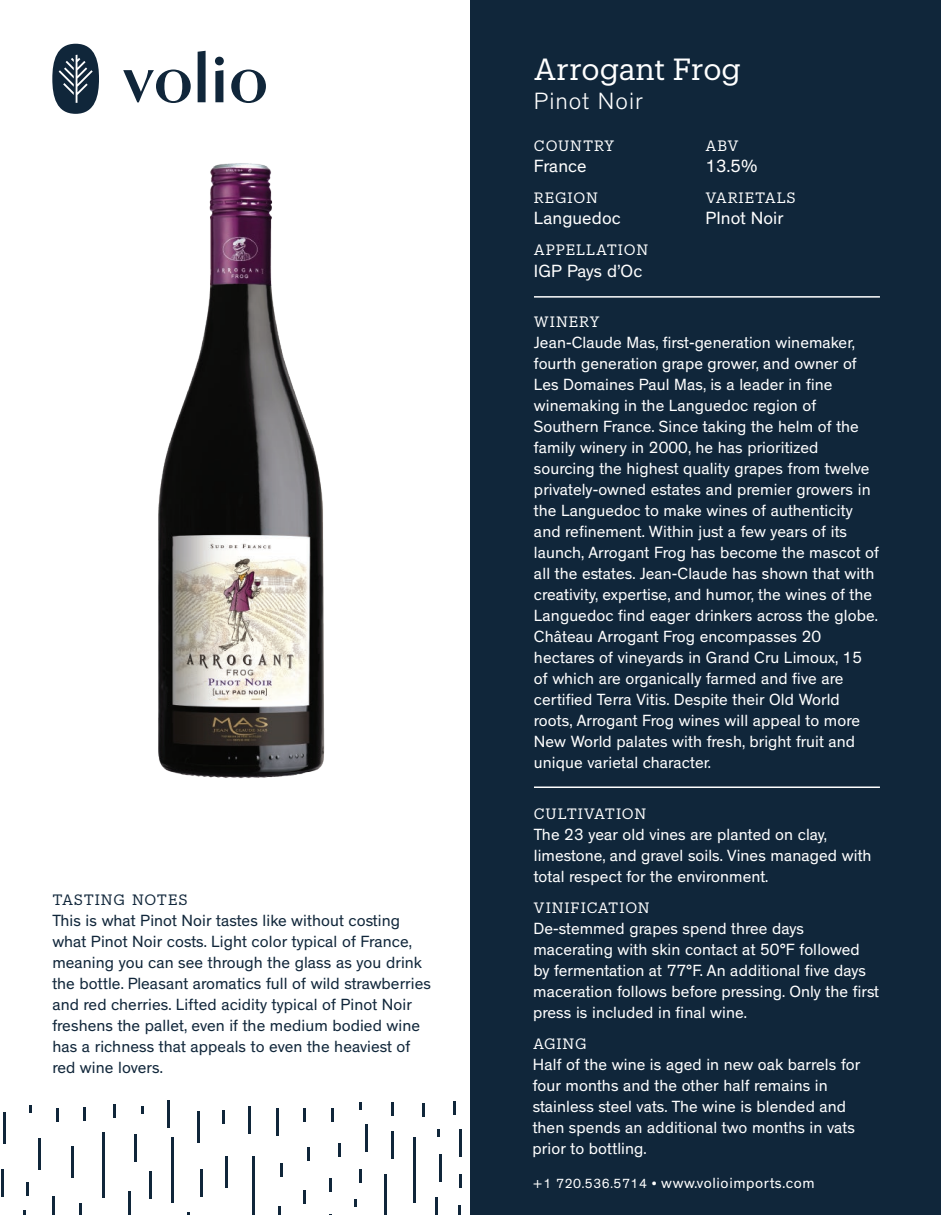
<style>
.page{position:relative;width:945px;height:1215px;background:#fff}
.page>*{position:absolute;margin:0;border:0;box-sizing:border-box;transform-origin:0 0}
.t1{font:30px "Produkt";letter-spacing:-.005em;color:#fff}
.t2{font:300 24px "Theinhardt";letter-spacing:.04em;color:#fff}
.t3{font:18px "Theinhardt";letter-spacing:.005em;color:#fff}
.t4{font:16.5px/21px "Theinhardt";letter-spacing:.005em;color:#fff}
.t5{font:16.5px/21px "Theinhardt";letter-spacing:.005em;color:#10263a}
.t6{font:15px "Theinhardt";letter-spacing:.04em;color:#fff}
.t7{font:14.7px "Produkt";letter-spacing:.06em;color:#fff}
.t8{font:14.7px "Produkt";letter-spacing:.045em;color:#10263a}
.s1{font-size:13.5px}
</style>
<div class="page">
<div style="left:470px;top:0;width:471px;height:1215px;background:#10263a"></div>
<hr style="left:534px;top:296px;width:346px;height:2px;background:#fff">
<hr style="left:534px;top:787px;width:346px;height:1px;background:#fff">
<svg style="left:52px;top:44px;width:47px;height:57px"></svg>
<svg style="left:198px;top:51px;width:8px;height:50px"></svg>
<svg style="left:215px;top:57px;width:9px;height:44px"></svg>
<svg style="left:123px;top:70px;width:68px;height:31px"></svg>
<svg style="left:231px;top:70px;width:35px;height:31px"></svg>
<hr style="left:276px;top:1109px;width:3px;height:27px;background:#10263a">
<hr style="left:248px;top:1106px;width:3px;height:27px;background:#10263a">
<hr style="left:1px;top:1170px;width:3px;height:27px;background:#10263a">
<hr style="left:128px;top:1191px;width:3px;height:24px;background:#10263a">
<hr style="left:439px;top:1154px;width:2px;height:27px;background:#10263a">
<hr style="left:200px;top:1169px;width:2px;height:27px;background:#10263a">
<hr style="left:168px;top:1100px;width:2px;height:27px;background:#10263a">
<hr style="left:134px;top:1134px;width:3px;height:27px;background:#10263a">
<hr style="left:391px;top:1132px;width:3px;height:27px;background:#10263a">
<hr style="left:459px;top:1129px;width:3px;height:27px;background:#10263a">
<hr style="left:149px;top:1171px;width:3px;height:27px;background:#10263a">
<hr style="left:365px;top:1124px;width:3px;height:27px;background:#10263a">
<hr style="left:252px;top:1156px;width:3px;height:59px;background:#10263a">
<svg style="left:435px;top:1197px;width:2px;height:18px"></svg>
<svg style="left:278px;top:1206px;width:2px;height:9px"></svg>
<hr style="left:172px;top:1137px;width:2px;height:66px;background:#10263a">
<hr style="left:384px;top:1174px;width:3px;height:41px;background:#10263a">
<hr style="left:52px;top:1196px;width:3px;height:19px;background:#10263a">
<svg style="left:458px;top:1206px;width:3px;height:9px"></svg>
<hr style="left:414px;top:1137px;width:2px;height:65px;background:#10263a">
<hr style="left:102px;top:1132px;width:3px;height:66px;background:#10263a">
<hr style="left:113px;top:1104px;width:3px;height:14px;background:#10263a">
<hr style="left:391px;top:1102px;width:3px;height:14px;background:#10263a">
<svg style="left:303px;top:1191px;width:3px;height:13px"></svg>
<svg style="left:79px;top:1203px;width:3px;height:12px"></svg>
<svg style="left:330px;top:1178px;width:2px;height:13px"></svg>
<svg style="left:359px;top:1169px;width:3px;height:13px"></svg>
<svg style="left:83px;top:1107px;width:3px;height:13px"></svg>
<svg style="left:338px;top:1144px;width:3px;height:13px"></svg>
<svg style="left:459px;top:1175px;width:3px;height:13px"></svg>
<svg style="left:281px;top:1163px;width:2px;height:14px"></svg>
<hr style="left:307px;top:1147px;width:3px;height:14px;background:#10263a">
<hr style="left:56px;top:1108px;width:3px;height:14px;background:#10263a">
<hr style="left:331px;top:1108px;width:3px;height:14px;background:#10263a">
<hr style="left:222px;top:1110px;width:3px;height:14px;background:#10263a">
<svg style="left:454px;top:1102px;width:2px;height:13px"></svg>
<hr style="left:26px;top:1182px;width:3px;height:14px;background:#10263a">
<svg style="left:422px;top:1104px;width:3px;height:13px"></svg>
<hr style="left:303px;top:1108px;width:3px;height:14px;background:#10263a">
<hr style="left:198px;top:1111px;width:2px;height:31px;background:#10263a">
<hr style="left:38px;top:1138px;width:3px;height:31px;background:#10263a">
<hr style="left:71px;top:1147px;width:2px;height:31px;background:#10263a">
<hr style="left:3px;top:1112px;width:3px;height:31px;background:#10263a">
<hr style="left:226px;top:1157px;width:2px;height:31px;background:#10263a">
<svg style="left:438px;top:1129px;width:2px;height:8px"></svg>
<svg style="left:354px;top:1199px;width:3px;height:8px"></svg>
<svg style="left:29px;top:1106px;width:3px;height:7px"></svg>
<svg style="left:141px;top:1106px;width:3px;height:7px"></svg>
<svg style="left:359px;top:1102px;width:3px;height:8px"></svg>
<img style="left:56px;top:101px;width:269px;height:678px">
<p class="t8" style="left:52px;top:890px;width:137px">TASTING NOTES</p>
<p class="t5" style="left:52px;top:911px;width:380px">This is what Pinot Noir tastes like without costing what Pinot Noir costs. Light color typical of France, meaning you can see through the glass as you drink the bottle. Pleasant aromatics full of wild strawberries and red cherries. Lifted acidity typical of Pinot Noir freshens the pallet, even if the medium bodied wine has a richness that appeals to even the heaviest of red wine lovers.</p>
<h1 class="t1" style="left:534px;top:49px;width:208px">Arrogant Frog</h1>
<h2 class="t2" style="left:534px;top:87px;width:110px">Pinot Noir</h2>
<p class="t7" style="left:534px;top:135px;width:82px">COUNTRY</p>
<p class="t3" style="left:534px;top:156px;width:54px">France</p>
<p class="t7" style="left:534px;top:187px;width:66px">REGION</p>
<p class="t3" style="left:534px;top:208px;width:88px">Languedoc</p>
<p class="t7" style="left:534px;top:240px;width:116px">APPELLATION</p>
<p class="t3" style="left:534px;top:260px;width:110px">IGP Pays d’Oc</p>
<p class="t7" style="left:705px;top:135px;width:35px">ABV</p>
<p class="t3" style="left:705px;top:156px;width:54px">13.5%</p>
<p class="t7" style="left:705px;top:187px;width:92px">VARIETALS</p>
<p class="t3" style="left:705px;top:208px;width:80px">PInot Noir</p>
<p class="t7" style="left:534px;top:311px;width:67px">WINERY</p>
<p class="t4" style="left:534px;top:332px;width:347px">Jean-Claude Mas, first-generation winemaker, fourth generation grape grower, and owner of Les Domaines Paul Mas, is a leader in fine winemaking in the Languedoc region of Southern France. Since taking the helm of the family winery in 2000, he has prioritized sourcing the highest quality grapes from twelve privately-owned estates and premier growers in the Languedoc to make wines of authenticity and refinement. Within just a few years of its launch, Arrogant Frog has become the mascot of all the estates. Jean-Claude has shown that with creativity, expertise, and humor, the wines of the Languedoc find eager drinkers across the globe.<br>Château Arrogant Frog encompasses 20 hectares of vineyards in Grand Cru Limoux, 15 of which are organically farmed and five are certified Terra Vitis. Despite their Old World roots, Arrogant Frog wines will appeal to more New World palates with fresh, bright fruit and unique varietal character.</p>
<p class="t7" style="left:534px;top:804px;width:114px">CULTIVATION</p>
<p class="t4" style="left:534px;top:825px;width:339px">The 23 year old vines are planted on clay, limestone, and gravel soils. Vines managed with total respect for the environment.</p>
<p class="t7" style="left:534px;top:898px;width:118px">VINIFICATION</p>
<p class="t4" style="left:533px;top:919px;width:347px">De-stemmed grapes spend three days macerating with skin contact at 50°F followed by fermentation at 77°F. An additional five days maceration follows before pressing. Only the first press is included in final wine.</p>
<p class="t7" style="left:533px;top:1034px;width:55px">AGING</p>
<p class="t4" style="left:533px;top:1055px;width:329px">Half of the wine is aged in new oak barrels for four months and the other half remains in stainless steel vats. The wine is blended and then spends an additional two months in vats prior to bottling.</p>
<p class="t6" style="left:533px;top:1175px;width:284px"><span class="s1">+1 720.536.5714 •</span> www.volioimports.com</p>
</div>
